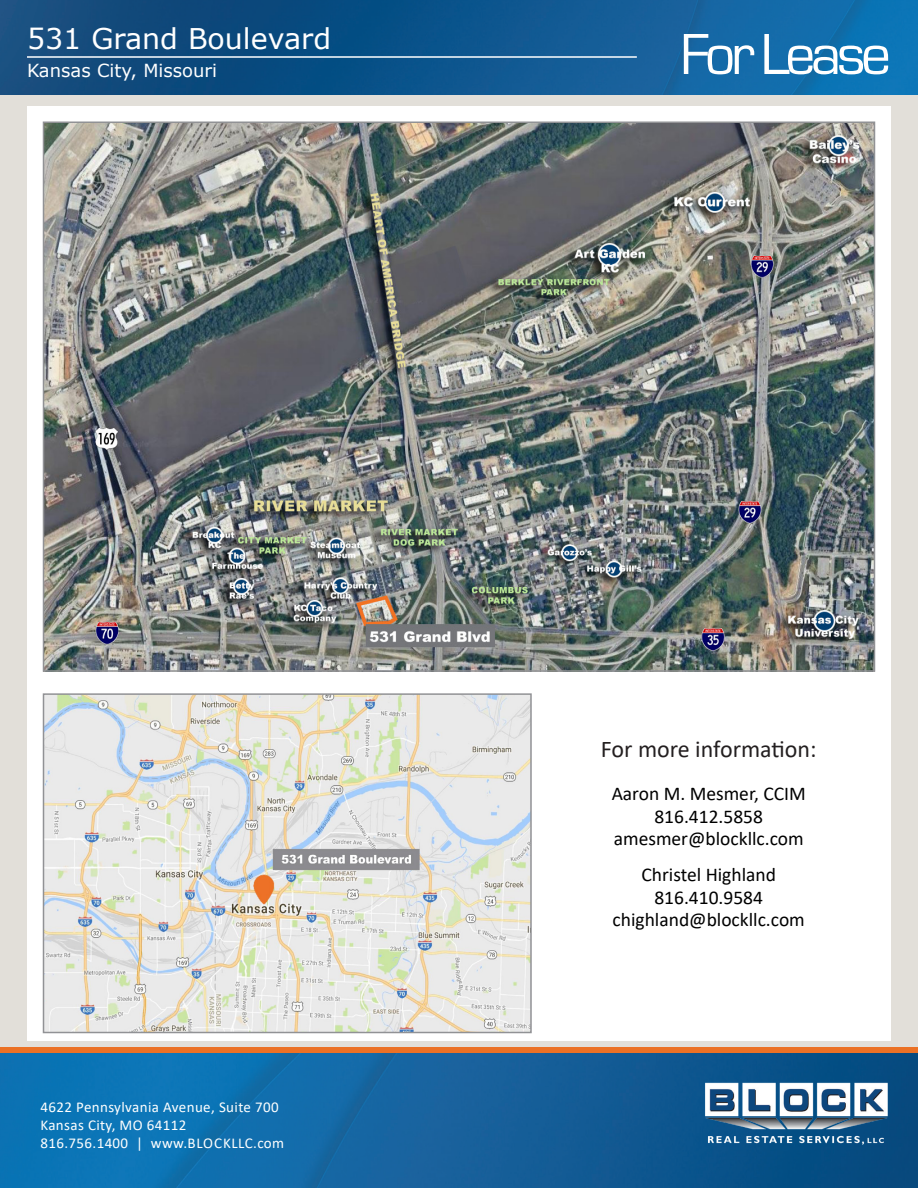
<style>
.page{position:relative;width:918px;height:1188px;background:#fff}
.page>*{position:absolute;margin:0;border:0;box-sizing:border-box;transform-origin:0 0}
.t1{font:60px "Eurostile";letter-spacing:-.075em;color:#fff}
.t2{font:28.5px "Verdana";color:#fff}
.t3{font:24px "Calibri";color:#231f20}
.BRES_-_Broker_Contact_Information{font:19.5px "Calibri";color:#000}
.t4{font:18px "Verdana";color:#fff}
.t5{font:15px/18px "Calibri";letter-spacing:.025em;color:#fff}
</style>
<div class="page">
<div style="left:0;top:93px;width:918px;height:978px;background:#e2dfd9"></div>
<img style="left:0;top:1053px;width:918px;height:135px">
<img style="left:701px;top:1073px;width:190px;height:75px">
<div style="left:0;top:1047px;width:918px;height:6px;background:#eb7125"></div>
<img style="left:0;top:0;width:918px;height:94px">
<hr style="left:27px;top:56px;width:610px;height:2px;background:#fff">
<div style="left:27px;top:107px;width:864px;height:934px;background:#fff"></div>
<img style="left:46px;top:696px;width:483px;height:334px">
<div style="left:43px;top:693px;width:489px;height:340px;border:2px solid #919295"></div>
<img style="left:46px;top:125px;width:826px;height:544px">
<h2 class="t2" style="left:27px;top:19px;width:306px">531 Grand Boulevard</h2>
<p class="t4" style="left:27px;top:58px;width:192px">Kansas City, Missouri</p>
<p class="t5" style="left:40px;top:1097px;width:245px">4622 Pennsylvania Avenue, Suite 700<br>Kansas City, MO 64112<br>816.756.1400 | www.BLOCKLLC.com</p>
<h1 class="t1" style="left:680px;top:22px;width:212px">For Lease</h1>
<p class="t3" style="left:601px;top:733px;width:217px">For more information:</p>
<p class="BRES_-_Broker_Contact_Information" style="left:612px;top:780px;width:196px">Aaron M. Mesmer, CCIM</p>
<p class="BRES_-_Broker_Contact_Information" style="left:654px;top:803px;width:110px">816.412.5858</p>
<p class="BRES_-_Broker_Contact_Information" style="left:614px;top:825px;width:191px">amesmer@blockllc.com</p>
<p class="BRES_-_Broker_Contact_Information" style="left:641px;top:861px;width:136px">Christel Highland</p>
<p class="BRES_-_Broker_Contact_Information" style="left:654px;top:884px;width:110px">816.410.9584</p>
<p class="BRES_-_Broker_Contact_Information" style="left:613px;top:906px;width:194px">chighland@blockllc.com</p>
</div>
